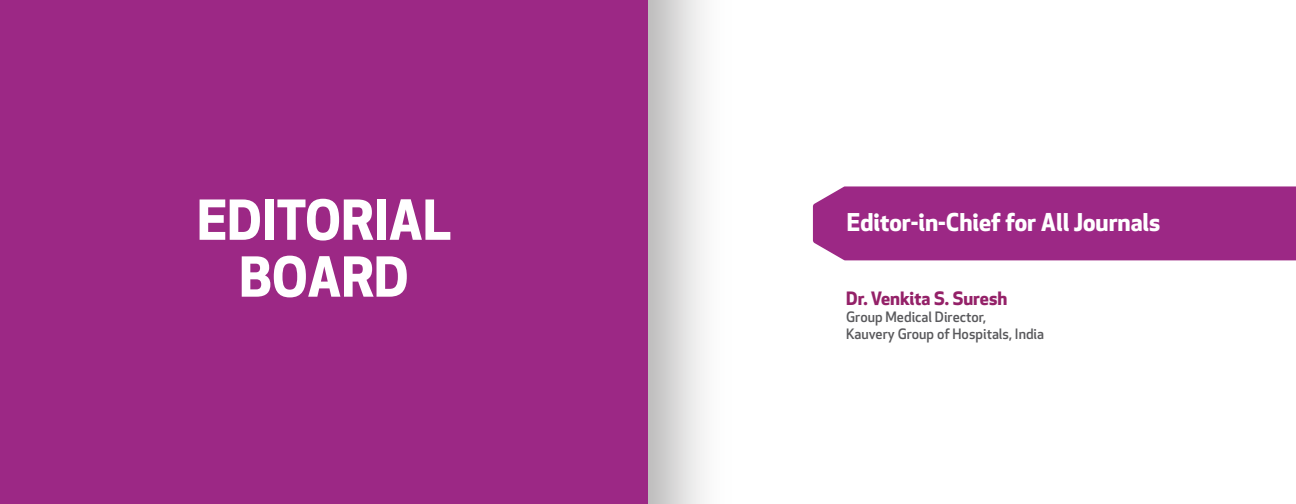
<style>
.page{position:relative;width:1296px;height:504px;background:#fff}
.page>*{position:absolute;margin:0;border:0;box-sizing:border-box;transform-origin:0 0}
.t1{font:700 53.8px/56.9px "Apex New";color:#fff;text-align:center}
.t2{font:700 24px "Apex New";color:#fff}
.t3{font:700 18px "Apex New";color:#942168}
.t4{font:500 14px/17px "Apex New";color:#59595c}
</style>
<div class="page">
<svg style="left:648px;top:0;width:165px;height:504px"></svg>
<div style="left:0;top:0;width:648px;height:504px;background:#9c2885"></div>
<div style="left:813px;top:186px;width:483px;height:74px;background:#9c2885"></div>
<h1 class="t1" style="left:197px;top:189px;width:255px">EDITORIAL<br>BOARD</h1>
<h2 class="t2" style="left:847px;top:205px;width:315px">Editor-in-Chief for All Journals</h2>
<p class="t3" style="left:846px;top:285px;width:163px">Dr. Venkita S. Suresh</p>
<p class="t4" style="left:846px;top:308px;width:199px">Group Medical Director,<br>Kauvery Group of Hospitals, India</p>
</div>
